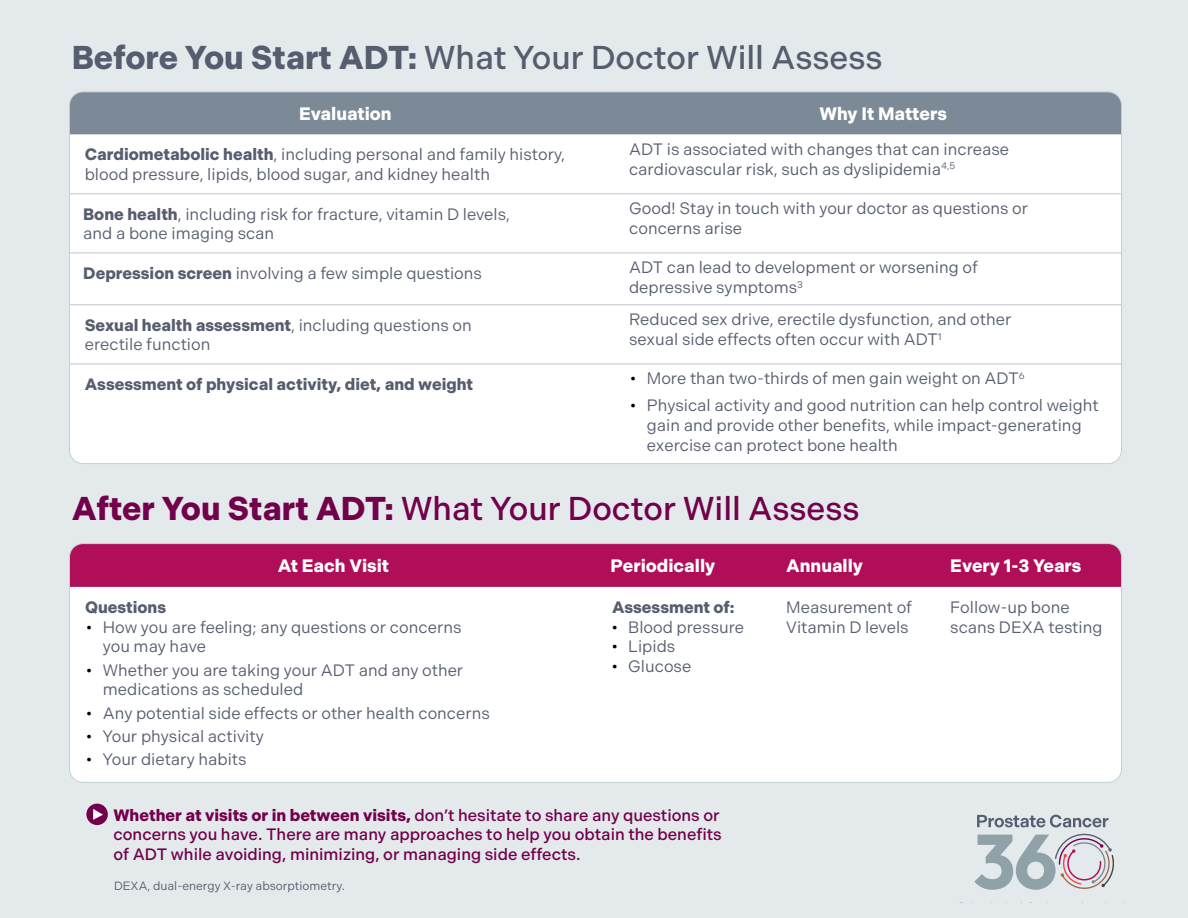
<style>
.page{position:relative;width:1188px;height:918px;background:#e4eaec}
.page>*{position:absolute;margin:0;border:0;box-sizing:border-box;transform-origin:0 0}
.t1{font:500 33px "Indivisible";color:#555d6e}
.t2{font:500 33px "Indivisible";color:#72004b}
.t3{font:700 18px "Indivisible";color:#fff}
.t4{font:500 18px "Indivisible";color:#555d6e}
.t5{font:16.5px/19.8px "Indivisible";color:#555d6e}
.t6{font:500 16.5px/19.8px "Indivisible";color:#72004b}
.t7{font:700 16.5px "Indivisible";color:#555d6e}
.t8{font:12px "Indivisible";color:#555d6e}
.s1{font-weight:700}
.s2{color:#000}
</style>
<div class="page">
<svg style="left:975px;top:815px;width:139px;height:75px"></svg>
<div style="left:71px;top:93px;width:1049px;height:42px;background:#7c8a97"></div>
<div style="left:71px;top:135px;width:1051px;height:329px;background:#fff"></div>
<hr style="left:70px;top:193px;width:551px;height:1px;background:#c1c5cb">
<hr style="left:621px;top:193px;width:501px;height:1px;background:#c1c5cb">
<hr style="left:70px;top:252px;width:551px;height:1px;background:#c1c5cb">
<hr style="left:621px;top:252px;width:501px;height:1px;background:#c1c5cb">
<hr style="left:70px;top:304px;width:551px;height:1px;background:#c1c5cb">
<hr style="left:621px;top:304px;width:501px;height:1px;background:#c1c5cb">
<hr style="left:70px;top:363px;width:551px;height:1px;background:#c1c5cb">
<hr style="left:621px;top:363px;width:501px;height:1px;background:#c1c5cb">
<div style="left:71px;top:587px;width:1036px;height:194px;background:#fff"></div>
<div style="left:71px;top:545px;width:1049px;height:42px;background:#b00e58"></div>
<div style="left:86px;top:804px;width:22px;height:21px;background:#72004b;border-radius:50%"></div>
<svg style="left:93px;top:809px;width:10px;height:11px"></svg>
<h1 class="t1" style="left:72px;top:39px;width:812px"><span class="s1">Before You Start ADT:</span> What Your Doctor Will Assess</h1>
<p class="t3" style="left:299px;top:103px;width:94px">Evaluation</p>
<p class="t3" style="left:819px;top:103px;width:129px">Why It Matters</p>
<p class="t5" style="left:85px;top:145px;width:482px"><span class="s1">Cardiometabolic health</span>, including personal and family history, blood pressure, lipids, blood sugar, and kidney health</p>
<p class="t5" style="left:629px;top:140px;width:382px">ADT is associated with changes that can increase cardiovascular risk, such as dyslipidemia<sup>4,5</sup></p>
<p class="t5" style="left:83px;top:204px;width:428px"><span class="s1">Bone health</span>, including risk for fracture, vitamin D levels, and a bone imaging scan</p>
<p class="t5" style="left:629px;top:199px;width:401px">Good! Stay in touch with your doctor as questions or concerns arise</p>
<p class="t5" style="left:83px;top:263px;width:400px"><span class="s1">Depression screen</span> involving a few simple questions</p>
<p class="t5" style="left:629px;top:258px;width:350px">ADT can lead to development or worsening of depressive symptoms<sup>3</sup></p>
<p class="t5" style="left:85px;top:315px;width:389px"><span class="s1">Sexual health assessment</span>, including questions on erectile function</p>
<p class="t5" style="left:629px;top:310px;width:384px">Reduced sex drive, erectile dysfunction, and other sexual side effects often occur with ADT<sup>1</sup></p>
<p class="t7" style="left:85px;top:374px;width:390px">Assessment of physical activity, diet, and weight</p>
<p class="t5" style="left:631px;top:369px;width:396px"><span class="s2">•</span> More than two-thirds of men gain weight on ADT<sup>6</sup></p>
<p class="t5" style="left:647px;top:395px;width:453px;text-indent:-16px"><span class="s2">•</span> Physical activity and good nutrition can help control weight gain and provide other benefits, while impact-generating exercise can protect bone health</p>
<h1 class="t2" style="left:72px;top:490px;width:789px"><span class="s1">After You Start ADT:</span> What Your Doctor Will Assess</h1>
<p class="t3" style="left:278px;top:555px;width:113px">At Each Visit</p>
<p class="t3" style="left:610px;top:555px;width:106px">Periodically</p>
<p class="t3" style="left:786px;top:555px;width:78px">Annually</p>
<p class="t3" style="left:950px;top:555px;width:133px">Every 1-3 Years</p>
<p class="t7" style="left:85px;top:597px;width:83px">Questions</p>
<p class="t5" style="left:103px;top:617px;width:360px;text-indent:-16px"><span class="s2">•</span> How you are feeling; any questions or concerns you may have</p>
<p class="t5" style="left:103px;top:660px;width:362px;text-indent:-16px"><span class="s2">•</span> Whether you are taking your ADT and any other medications as scheduled</p>
<p class="t5" style="left:87px;top:703px;width:405px"><span class="s2">•</span> Any potential side effects or other health concerns</p>
<p class="t5" style="left:87px;top:727px;width:179px"><span class="s2">•</span> Your physical activity</p>
<p class="t5" style="left:87px;top:750px;width:162px"><span class="s2">•</span> Your dietary habits</p>
<p class="t7" style="left:612px;top:597px;width:124px">Assessment of:</p>
<p class="t5" style="left:612px;top:617px;width:134px"><span class="s2">•</span> Blood pressure</p>
<p class="t5" style="left:612px;top:637px;width:65px"><span class="s2">•</span> Lipids</p>
<p class="t5" style="left:612px;top:657px;width:81px"><span class="s2">•</span> Glucose</p>
<p class="t6" style="left:113px;top:805px;width:610px"><span class="s1">Whether at visits or in between visits,</span> don’t hesitate to share any questions or concerns you have. There are many approaches to help you obtain the benefits of ADT while avoiding, minimizing, or managing side effects.</p>
<p class="t4" style="left:69px;top:874px;width:323px">Visit <span class="s1">pc360.com</span> for more information</p>
<p class="t8" style="left:114px;top:879px;width:232px">DEXA, dual-energy X-ray absorptiometry.</p>
<p class="t5" style="left:786px;top:597px;width:127px">Measurement of<br>Vitamin D levels</p>
<p class="t5" style="left:950px;top:597px;width:154px">Follow-up bone scans DEXA testing</p>
</div>
